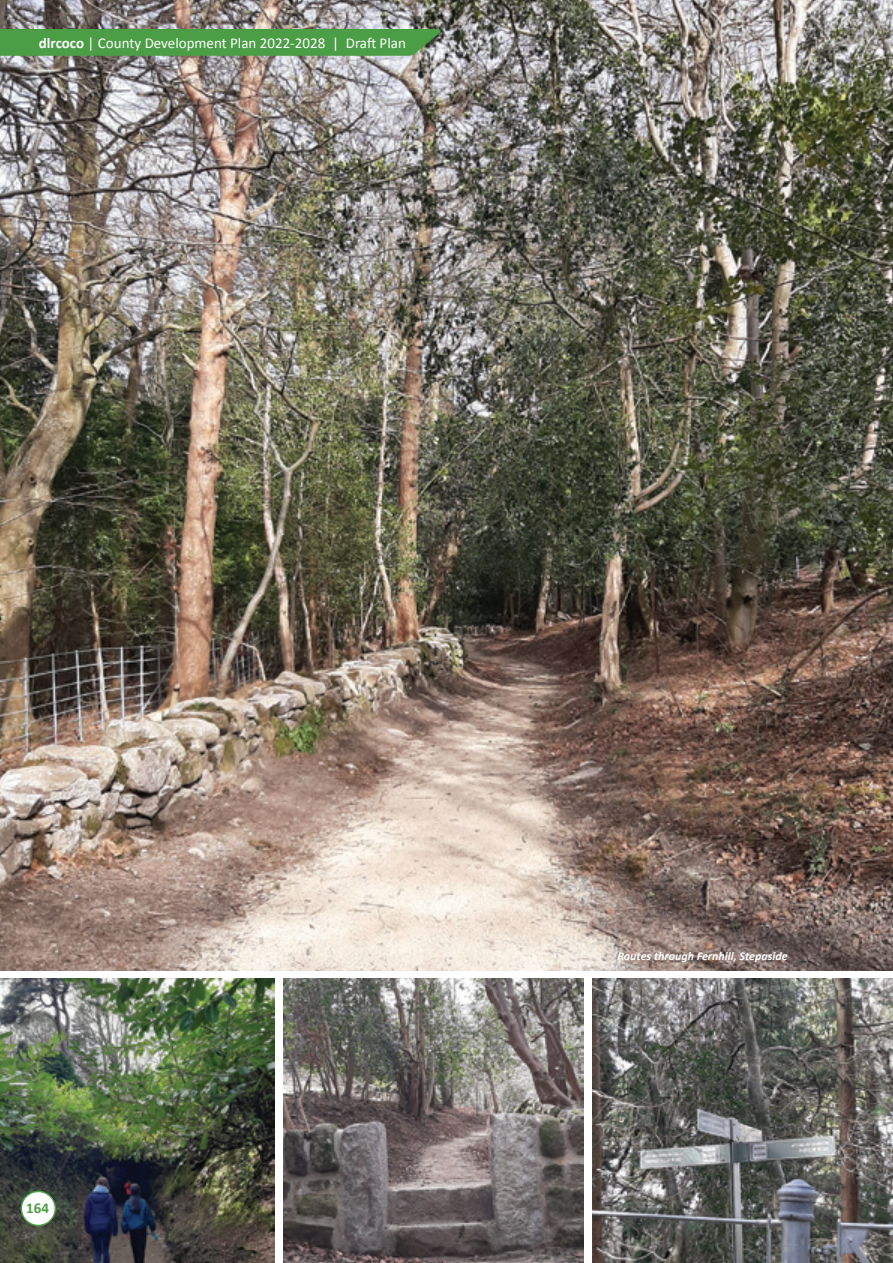
<style>
.page{position:relative;width:893px;height:1263px;background:#fff}
.page>*{position:absolute;margin:0;border:0;box-sizing:border-box;transform-origin:0 0}
.t1{font:15px "Calibri";color:#fff}
.t2{font:700 15px "Calibri";color:#4b9e45}
.t3{font:italic 700 12px "Calibri";color:#fff}
.s1{font-weight:700}
</style>
<div class="page">
<img style="left:0;top:0;width:893px;height:971px">
<img style="left:0;top:978px;width:275px;height:285px">
<img style="left:284px;top:978px;width:300px;height:285px">
<img style="left:593px;top:978px;width:300px;height:285px">
<div style="left:21px;top:1191px;width:34px;height:34px;background:#fff;border-radius:50%"></div>
<div style="left:21px;top:1191px;width:35px;height:35px;border:2px solid #4b9e45;border-radius:50%"></div>
<svg style="left:0;top:28px;width:441px;height:29px"></svg>
<p class="t1" style="left:39px;top:34px;width:369px"><span class="s1">dlrcoco</span> | County Development Plan 2022-2028 | Draft Plan</p>
<p class="t2" style="left:26px;top:1197px;width:24px">164</p>
<p class="t3" style="left:617px;top:949px;width:172px">Routes through Fernhill, Stepaside</p>
</div>
